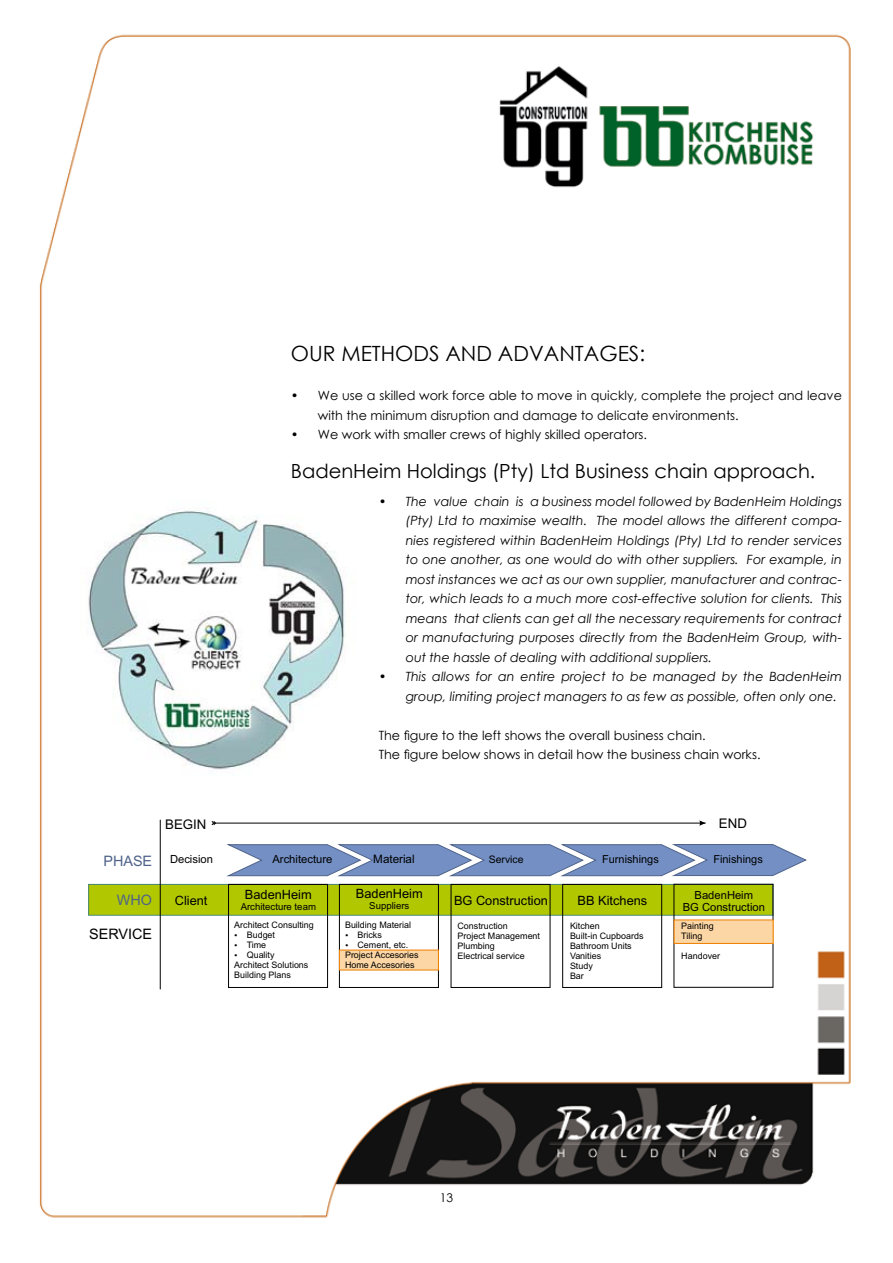
<style>
.page{position:relative;width:893px;height:1263px;background:#fff}
.page>*{position:absolute;margin:0;border:0;box-sizing:border-box;transform-origin:0 0}
.t1{font:21px "Century Gothic";color:#000}
.t2{font:19.5px "Century Gothic";color:#000}
.t3{font:14.4px "Arial";color:#4f638a}
.t4{font:14.4px "Arial";color:#000}
.t5{font:13.35px "Arial";color:#000}
.t6{font:italic 12.75px/19.5px "Century Gothic";color:#000}
.t7{font:12.75px/19.5px "Century Gothic";color:#000}
.t8{font:12.75px "Arial";color:#000}
.t9{font:12px "Century Gothic";color:#000}
.t10{font:11.7px "Arial";color:#000}
.t11{font:11.25px/12.5px "Arial";color:#000;text-align:center}
.t12{font:10.95px "Arial";color:#000}
.t13{font:10.35px "Arial";color:#000}
.t14{font:9.6px "Arial";color:#000}
.t15{font:9px/10.1px "Arial";color:#000}
</style>
<div class="page">
<img style="left:39px;top:34px;width:812px;height:1184px">
<img style="left:80px;top:500px;width:285px;height:278px">
<svg style="left:228px;top:844px;width:578px;height:32px;background:#8299c6"></svg>
<div style="left:89px;top:884px;width:684px;height:31px;background:#b1c800"></div>
<hr style="left:214px;top:823px;width:492px;height:1px;background:#000">
<svg style="left:212px;top:821px;width:4px;height:4px"></svg>
<svg style="left:699px;top:820px;width:7px;height:6px"></svg>
<div style="left:228px;top:884px;width:100px;height:103px;border:1px solid #000"></div>
<div style="left:339px;top:884px;width:100px;height:103px;border:1px solid #000"></div>
<div style="left:563px;top:884px;width:99px;height:103px;border:1px solid #000"></div>
<div style="left:339px;top:950px;width:99px;height:20px;background:#fcd6a4"></div>
<div style="left:674px;top:920px;width:99px;height:23px;background:#fcd6a4"></div>
<hr style="left:160px;top:820px;width:1px;height:169px;background:#000">
<h1 class="t1" style="left:291px;top:339px;width:356px">OUR METHODS AND ADVANTAGES:</h1>
<p class="t7" style="left:318px;top:386px;width:526px">We use a skilled work force able to move in quickly, complete the project and leave with the minimum disruption and damage to delicate environments.<br>We work with smaller crews of highly skilled operators.</p>
<h2 class="t2" style="left:291px;top:457px;width:526px">BadenHeim Holdings (Pty) Ltd Business chain approach.</h2>
<p class="t7" style="left:291px;top:386px;width:9px">•</p>
<p class="t7" style="left:291px;top:425px;width:9px">•</p>
<p class="t6" style="left:406px;top:491px;width:438px">The value chain is a business model followed by BadenHeim Holdings (Pty) Ltd to maximise wealth. The model allows the different compa&shy;nies registered within BadenHeim Holdings (Pty) Ltd to render services to one another, as one would do with other suppliers. For example, in most instances we act as our own supplier, manufacturer and contrac&shy;tor, which leads to a much more cost-effective solution for clients. This means that clients can get all the necessary requirements for contract or manufacturing purposes directly from the BadenHeim Group, with&shy;out the hassle of dealing with additional suppliers.<br>This allows for an entire project to be managed by the BadenHeim group, limiting project managers to as few as possible, often only one.</p>
<p class="t7" style="left:379px;top:725px;width:383px">The figure to the left shows the overall business chain.<br>The figure below shows in detail how the business chain works.</p>
<p class="t6" style="left:379px;top:491px;width:9px">•</p>
<p class="t6" style="left:379px;top:667px;width:9px">•</p>
<p class="t3" style="left:103px;top:851px;width:50px">PHASE</p>
<p class="t3" style="left:117px;top:891px;width:37px">WHO</p>
<p class="t4" style="left:89px;top:925px;width:65px">SERVICE</p>
<p class="t5" style="left:165px;top:816px;width:43px">BEGIN</p>
<p class="t5" style="left:719px;top:815px;width:30px">END</p>
<p class="t11" style="left:170px;top:853px;width:44px">Decision</p>
<p class="t11" style="left:272px;top:854px;width:61px">Architecture</p>
<p class="t10" style="left:373px;top:851px;width:43px">Material</p>
<p class="t13" style="left:489px;top:852px;width:36px">Service</p>
<p class="t12" style="left:602px;top:852px;width:58px">Furnishings</p>
<p class="t12" style="left:713px;top:852px;width:51px">Finishings</p>
<p class="t8" style="left:175px;top:892px;width:34px">Client</p>
<p class="t8" style="left:356px;top:885px;width:68px">BadenHeim</p>
<p class="t14" style="left:369px;top:900px;width:42px">Suppliers</p>
<p class="t8" style="left:245px;top:886px;width:68px">BadenHeim</p>
<p class="t14" style="left:241px;top:901px;width:77px">Architecture team</p>
<p class="t8" style="left:454px;top:892px;width:95px">BG Construction</p>
<p class="t8" style="left:577px;top:892px;width:71px">BB Kitchens</p>
<p class="t11" style="left:683px;top:889px;width:84px">BadenHeim<br>BG Construction</p>
<p class="t15" style="left:234px;top:921px;width:81px">Architect Consulting</p>
<p class="t15" style="left:247px;top:931px;width:30px">Budget</p>
<p class="t15" style="left:247px;top:941px;width:21px">Time</p>
<p class="t15" style="left:247px;top:951px;width:29px">Quality</p>
<p class="t15" style="left:234px;top:961px;width:76px">Architect Solutions</p>
<p class="t15" style="left:234px;top:971px;width:58px">Building Plans</p>
<p class="t15" style="left:345px;top:921px;width:68px">Building Material</p>
<p class="t15" style="left:357px;top:931px;width:26px">Bricks</p>
<p class="t15" style="left:357px;top:941px;width:52px">Cement, etc.</p>
<p class="t15" style="left:345px;top:951px;width:75px">Project Accesories</p>
<p class="t15" style="left:345px;top:961px;width:71px">Home Accesories</p>
<p class="t15" style="left:457px;top:921px;width:84px">Construction<br>Project Management<br>Plumbing<br>Electrical service</p>
<p class="t15" style="left:570px;top:921px;width:75px">Kitchen<br>Built-in Cupboards<br>Bathroom Units<br>Vanities<br>Study<br>Bar</p>
<p class="t15" style="left:681px;top:921px;width:34px">Painting<br>Tiling</p>
<p class="t15" style="left:681px;top:951px;width:40px">Handover</p>
<p class="t9" style="left:440px;top:1189px;width:7px">13</p>
</div>
